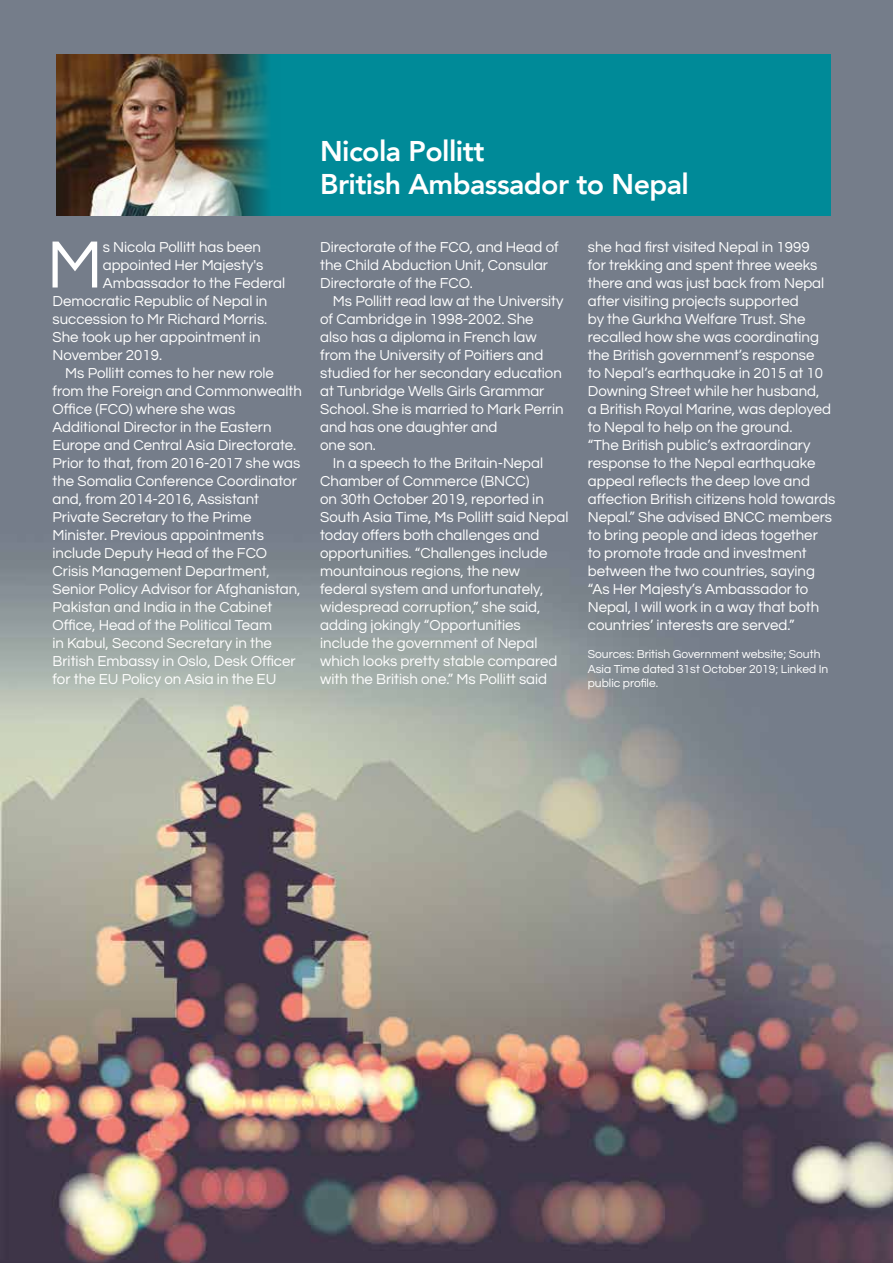
<style>
.page{position:relative;width:893px;height:1263px;background:#fff}
.page>*{position:absolute;margin:0;border:0;box-sizing:border-box;transform-origin:0 0}
.t1{font:69.45px "Questrial";color:#fff}
.t2{font:800 28.5px/33px "Avenir";letter-spacing:-.02em;color:#fff}
.t3{font:15px/18px "Questrial";color:#fff}
.t4{font:12px/14.4px "Questrial";color:#fff}
</style>
<div class="page">
<img style="left:0;top:0;width:893px;height:1263px">
<div style="left:61px;top:54px;width:769px;height:162px;background:#008a98"></div>
<img style="left:56px;top:54px;width:212px;height:162px">
<h1 class="t1" style="left:47px;top:231px;width:57px">M</h1>
<p class="t3" style="left:103px;top:238px;width:160px">s Nicola Pollitt has been</p>
<p class="t3" style="left:103px;top:256px;width:162px">appointed Her Majesty's</p>
<p class="t3" style="left:103px;top:274px;width:184px">Ambassador to the Federal</p>
<p class="t3" style="left:53px;top:292px;width:216px">Democratic Republic of Nepal in</p>
<p class="t3" style="left:53px;top:310px;width:216px">succession to Mr Richard Morris.</p>
<p class="t3" style="left:53px;top:328px;width:210px">She took up her appointment in</p>
<p class="t3" style="left:53px;top:346px;width:111px">November 2019.</p>
<p class="t3" style="left:65px;top:364px;width:210px">Ms Pollitt comes to her new role</p>
<p class="t3" style="left:53px;top:382px;width:251px">from the Foreign and Commonwealth</p>
<p class="t3" style="left:53px;top:400px;width:184px">Office (FCO) where she was</p>
<p class="t3" style="left:53px;top:418px;width:221px">Additional Director in the Eastern</p>
<p class="t3" style="left:53px;top:436px;width:245px">Europe and Central Asia Directorate.</p>
<p class="t3" style="left:53px;top:454px;width:249px">Prior to that, from 2016-2017 she was</p>
<p class="t3" style="left:53px;top:472px;width:246px">the Somalia Conference Coordinator</p>
<p class="t3" style="left:53px;top:490px;width:208px">and, from 2014-2016, Assistant</p>
<p class="t3" style="left:53px;top:508px;width:200px">Private Secretary to the Prime</p>
<p class="t3" style="left:53px;top:526px;width:213px">Minister. Previous appointments</p>
<p class="t3" style="left:53px;top:544px;width:216px">include Deputy Head of the FCO</p>
<p class="t3" style="left:53px;top:562px;width:219px">Crisis Management Department,</p>
<p class="t3" style="left:53px;top:580px;width:249px">Senior Policy Advisor for Afghanistan,</p>
<p class="t3" style="left:53px;top:598px;width:221px">Pakistan and India in the Cabinet</p>
<p class="t3" style="left:53px;top:616px;width:221px">Office, Head of the Political Team</p>
<p class="t3" style="left:53px;top:634px;width:221px">in Kabul, Second Secretary in the</p>
<p class="t3" style="left:53px;top:652px;width:245px">British Embassy in Oslo, Desk Officer</p>
<p class="t3" style="left:53px;top:670px;width:225px">for the EU Policy on Asia in the EU</p>
<h2 class="t2" style="left:320px;top:135px;width:370px">Nicola Pollitt<br>British Ambassador to Nepal</h2>
<p class="t3" style="left:320px;top:238px;width:240px">Directorate of the FCO, and Head of the Child Abduction Unit, Consular<br>Directorate of the FCO.</p>
<p class="t3" style="left:320px;top:292px;width:245px;text-indent:13px">Ms Pollitt read law at the University of Cambridge in 1998-2002. She also has a diploma in French law from the University of Poitiers and studied for her secondary education at Tunbridge Wells Girls Grammar<br>School. She is married to Mark Perrin and has one daughter and<br>one son.</p>
<p class="t3" style="left:320px;top:454px;width:250px;text-indent:13px">In a speech to the Britain-Nepal Chamber of Commerce (BNCC)<br>on 30th October 2019, reported in South Asia Time, Ms Pollitt said Nepal today offers both challenges and opportunities. “Challenges include mountainous regions, the new federal system and unfortunately, widespread corruption,” she said, adding jokingly “Opportunities include the government of Nepal which looks pretty stable compared with the British one.” Ms Pollitt said</p>
<p class="t3" style="left:588px;top:238px;width:249px">she had first visited Nepal in 1999<br>for trekking and spent three weeks there and was just back from Nepal after visiting projects supported<br>by the Gurkha Welfare Trust. She recalled how she was coordinating the British government’s response<br>to Nepal’s earthquake in 2015 at 10<br>Downing Street while her husband,<br>a British Royal Marine, was deployed to Nepal to help on the ground.<br>“The British public’s extraordinary response to the Nepal earthquake appeal reflects the deep love and affection British citizens hold towards Nepal.” She advised BNCC members to bring people and ideas together<br>to promote trade and investment between the two countries, saying “As Her Majesty’s Ambassador to Nepal, I will work in a way that both countries’ interests are served.”</p>
<p class="t4" style="left:588px;top:647px;width:242px">Sources: British Government website; South<br>Asia Time dated 31st October 2019; Linked In public profile.</p>
</div>
